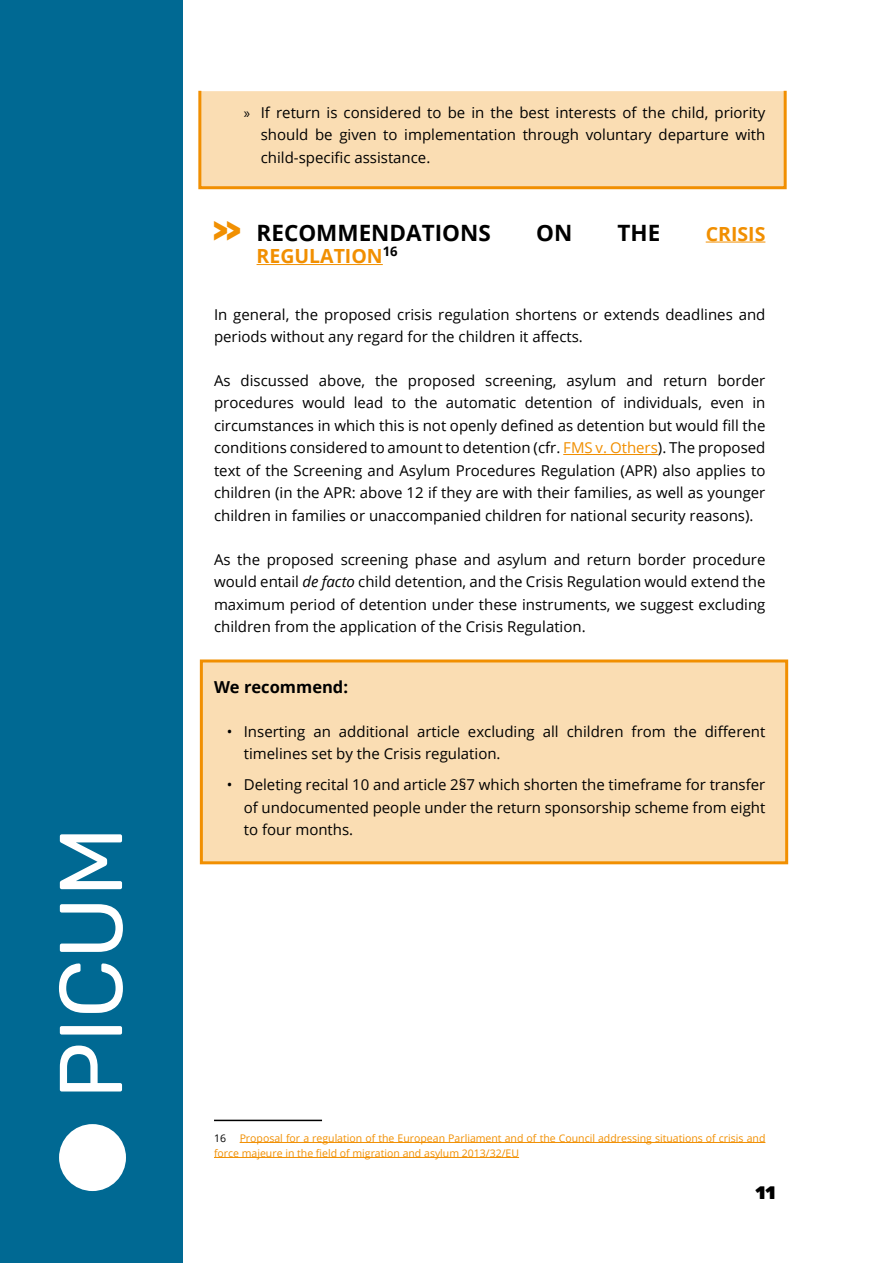
<style>
.page{position:relative;width:893px;height:1263px;background:#fff}
.page>*{position:absolute;margin:0;border:0;box-sizing:border-box;transform-origin:0 0}
.t1{font:88.8px "Rubik";color:#fff}
.t2{font:700 30px "Britannic";color:#f19002}
.t3{font:700 22.5px "Open Sans";color:#000}
.t4{font:700 19.5px "Open Sans";color:#f18f01}
.t5{font:900 18px "Rubik";color:#000}
.t6{font:700 16.5px "Open Sans";color:#000}
.t7{font:15px/22.5px "Open Sans";color:#000;text-align:justify}
.t8{font:10.5px/15px "Open Sans";color:#f18f01}
.t9{font:10.5px "Open Sans";color:#000}
.s1{font-family:"Myriad Pro"}
.s2{color:#f18f01}
.s3{font-style:italic}
</style>
<div class="page">
<div style="left:199px;top:90px;width:587px;height:99px;background:#faddb3;border:3px solid #f18f01"></div>
<div style="left:201px;top:660px;width:586px;height:204px;background:#faddb3;border:3px solid #f18f01"></div>
<div style="left:0;top:0;width:183px;height:1263px;background:#006993"></div>
<div style="left:59px;top:1124px;width:67px;height:67px;background:#fff;border-radius:50%"></div>
<hr style="left:706px;top:242px;width:59px;height:1px;background:#f18f01">
<hr style="left:257px;top:264px;width:126px;height:1px;background:#f18f01">
<hr style="left:563px;top:454px;width:95px;height:1px;background:#f18f01">
<hr style="left:214px;top:1120px;width:108px;height:1px;background:#000">
<hr style="left:240px;top:1142px;width:525px;height:1px;background:#f18f01">
<hr style="left:214px;top:1157px;width:305px;height:1px;background:#f18f01">
<h1 class="t1" style="left:41px;top:1099px;width:274px;rotate:-90deg">PICUM</h1>
<p class="t7" style="left:261px;top:101px;width:506px;text-indent:-17px"><span class="s1">»</span> If return is considered to be in the best interests of the child, priority should be given to implementation through voluntary departure with child-specific assistance.</p>
<h2 class="t2" style="left:214px;top:215px;width:27px">&gt;&gt;</h2>
<h3 class="t3" style="left:257px;top:216px;width:236px">RECOMMENDATIONS</h3>
<h3 class="t3" style="left:536px;top:216px;width:38px">ON</h3>
<h3 class="t3" style="left:618px;top:216px;width:44px">THE</h3>
<h3 class="t4" style="left:706px;top:220px;width:61px">CRISIS</h3>
<h3 class="t4" style="left:257px;top:242px;width:143px">REGULATION<sup>16</sup></h3>
<p class="t7" style="left:214px;top:302px;width:553px">In general, the proposed crisis regulation shortens or extends deadlines and periods without any regard for the children it affects.</p>
<p class="t7" style="left:214px;top:369px;width:553px">As discussed above, the proposed screening, asylum and return border procedures would lead to the automatic detention of individuals, even in circumstances in which this is not openly defined as detention but would fill the conditions considered to amount to detention (cfr. <span class="s2">FMS v. Others</span>). The proposed text of the Screening and Asylum Procedures Regulation (APR) also applies to children (in the APR: above 12 if they are with their families, as well as younger children in families or unaccompanied children for national security reasons).</p>
<p class="t7" style="left:214px;top:548px;width:553px">As the proposed screening phase and asylum and return border procedure would entail <span class="s3">de facto</span> child detention, and the Crisis Regulation would extend the maximum period of detention under these instruments, we suggest excluding children from the application of the Crisis Regulation.</p>
<p class="t6" style="left:214px;top:675px;width:136px">We recommend:</p>
<p class="t7" style="left:244px;top:720px;width:523px;text-indent:-17px">• Inserting an additional article excluding all children from the different timelines set by the Crisis regulation.</p>
<p class="t7" style="left:244px;top:773px;width:523px;text-indent:-17px">• Deleting recital 10 and article 2§7 which shorten the timeframe for transfer of undocumented people under the return sponsorship scheme from eight to four months.</p>
<p class="t8" style="left:214px;top:1130px;width:553px;text-indent:26px">Proposal for a regulation of the European Parliament and of the Council addressing situations of crisis and force majeure in the field of migration and asylum 2013/32/EU</p>
<p class="t9" style="left:214px;top:1131px;width:14px">16</p>
<p class="t5" style="left:755px;top:1182px;width:22px">11</p>
</div>
